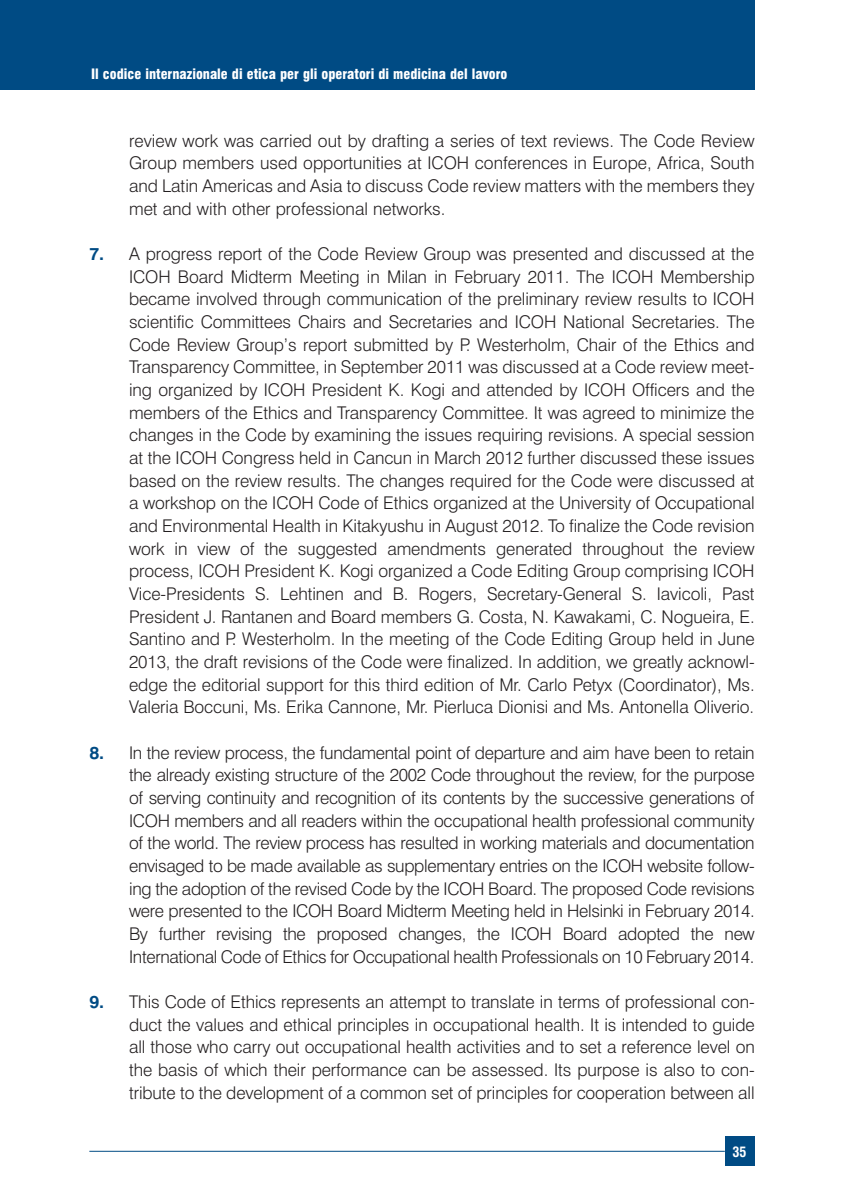
<style>
.page{position:relative;width:844px;height:1191px;background:#fff}
.page>*{position:absolute;margin:0;border:0;box-sizing:border-box;transform-origin:0 0}
.t1{font:17.5px/22.8px "Swiss 721 BTHAIAAE";letter-spacing:-.005em;color:#231f20;text-align:justify}
.t2{font:14px "Swiss 721 BT Black Con HAIAAG";color:#fff}
.t3{font:14px "Swiss 721 BT Bold Con HAIAAH";color:#fff}
.s1{font-family:"Swiss 721 BHAIAAC";color:#004b84}
</style>
<div class="page">
<div style="left:0;top:0;width:754px;height:89px;background:#004b84"></div>
<div style="left:724px;top:1136px;width:30px;height:30px;background:#004b84"></div>
<hr style="left:89px;top:1150px;width:635px;height:1px;background:#004b84">
<p class="t2" style="left:91px;top:66px;width:418px">Il codice internazionale di etica per gli operatori di medicina del lavoro</p>
<p class="t1" style="left:129px;top:129px;width:627px">review work was carried out by drafting a series of text reviews. The Code Review Group members used opportunities at ICOH conferences in Europe, Africa, South and Latin Americas and Asia to discuss Code review matters with the members they met and with other professional networks.</p>
<p class="t1" style="left:129px;top:242px;width:627px;text-indent:-40px"><span class="s1">7.</span> A progress report of the Code Review Group was presented and discussed at the ICOH Board Midterm Meeting in Milan in February 2011. The ICOH Membership became involved through communication of the preliminary review results to ICOH scientific Committees Chairs and Secretaries and ICOH National Secretaries. The Code Review Group’s report submitted by P. Westerholm, Chair of the Ethics and Transparency Committee, in September 2011 was discussed at a Code review meet&shy;ing organized by ICOH President K. Kogi and attended by ICOH Officers and the members of the Ethics and Transparency Committee. It was agreed to minimize the changes in the Code by examining the issues requiring revisions. A special session at the ICOH Congress held in Cancun in March 2012 further discussed these issues based on the review results. The changes required for the Code were discussed at a workshop on the ICOH Code of Ethics organized at the University of Occupational and Environmental Health in Kitakyushu in August 2012. To finalize the Code revision work in view of the suggested amendments generated throughout the review process, ICOH President K. Kogi organized a Code Editing Group comprising ICOH Vice-Presidents S. Lehtinen and B. Rogers, Secretary-General S. Iavicoli, Past President J. Rantanen and Board members G. Costa, N. Kawakami, C. Nogueira, E.<br>Santino and P. Westerholm. In the meeting of the Code Editing Group held in June 2013, the draft revisions of the Code were finalized. In addition, we greatly acknowl&shy;edge the editorial support for this third edition of Mr. Carlo Petyx (Coordinator), Ms.<br>Valeria Boccuni, Ms. Erika Cannone, Mr. Pierluca Dionisi and Ms. Antonella Oliverio.</p>
<p class="t1" style="left:129px;top:741px;width:627px;text-indent:-40px"><span class="s1">8.</span> In the review process, the fundamental point of departure and aim have been to retain the already existing structure of the 2002 Code throughout the review, for the purpose of serving continuity and recognition of its contents by the successive generations of ICOH members and all readers within the occupational health professional community of the world. The review process has resulted in working materials and documentation envisaged to be made available as supplementary entries on the ICOH website follow&shy;ing the adoption of the revised Code by the ICOH Board. The proposed Code revisions were presented to the ICOH Board Midterm Meeting held in Helsinki in February 2014.<br>By further revising the proposed changes, the ICOH Board adopted the new International Code of Ethics for Occupational health Professionals on 10 February 2014.</p>
<p class="t1" style="left:129px;top:990px;width:627px;text-indent:-40px"><span class="s1">9.</span> This Code of Ethics represents an attempt to translate in terms of professional con&shy;duct the values and ethical principles in occupational health. It is intended to guide all those who carry out occupational health activities and to set a reference level on the basis of which their performance can be assessed. Its purpose is also to con&shy;tribute to the development of a common set of principles for cooperation between all</p>
<p class="t3" style="left:732px;top:1143px;width:15px">35</p>
</div>
